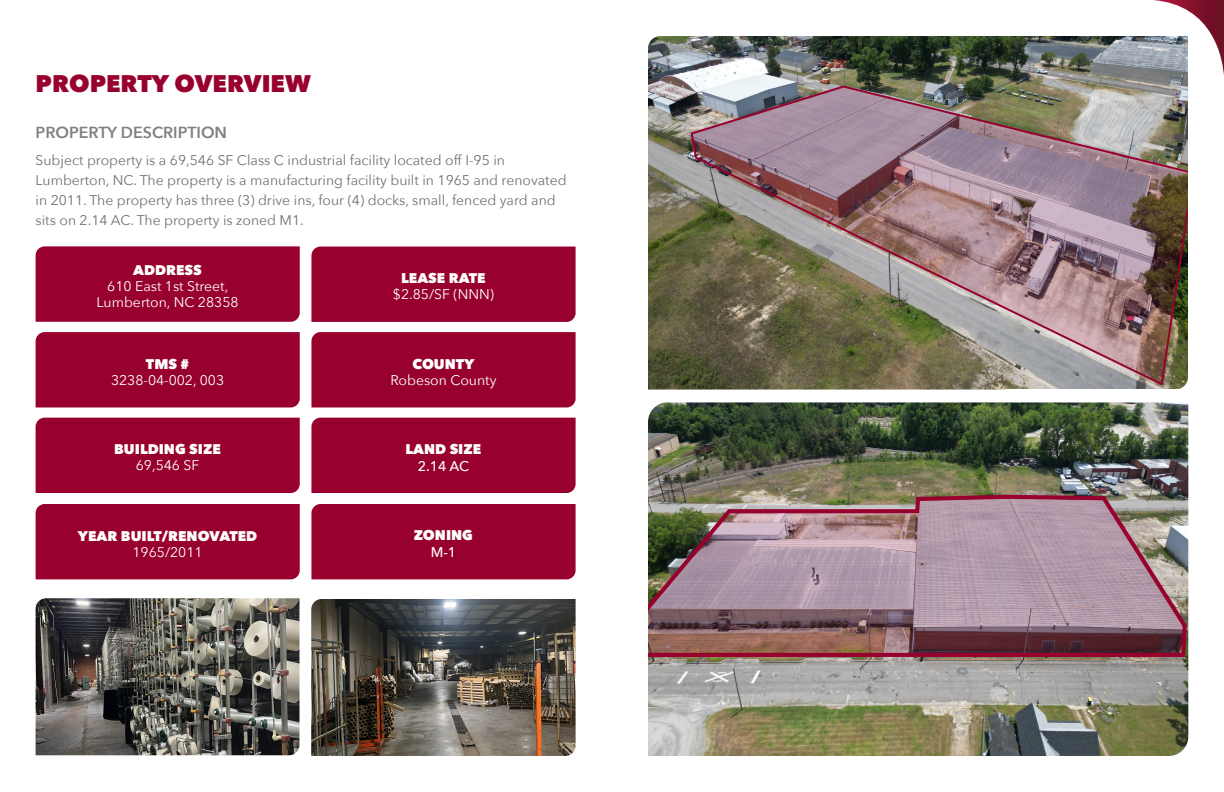
<style>
.page{position:relative;width:1224px;height:792px;background:#fff}
.page>*{position:absolute;margin:0;border:0;box-sizing:border-box;transform-origin:0 0}
.t1{font:800 24px "Avenir Next";color:#98012d}
.t2{font:600 16px "Avenir Next";color:#7e8083}
.t3{font:14px/20px "Avenir Next";color:#707271}
.t4{font:14px "Avenir Next";color:#fff}
.t5{font:800 14px "Avenir Next";color:#fff}
.t6{font:500 14px "Avenir Next";color:#fff}
</style>
<div class="page">
<svg style="left:1153px;top:0;width:71px;height:76px"></svg>
<div style="left:36px;top:332px;width:264px;height:75px;background:#98012d"></div>
<div style="left:36px;top:418px;width:264px;height:75px;background:#98012d"></div>
<div style="left:311px;top:247px;width:265px;height:75px;background:#98012d"></div>
<div style="left:311px;top:332px;width:265px;height:75px;background:#98012d"></div>
<div style="left:311px;top:418px;width:265px;height:75px;background:#98012d"></div>
<div style="left:36px;top:246px;width:264px;height:76px;background:#98012d"></div>
<div style="left:36px;top:504px;width:264px;height:75px;background:#98012d"></div>
<div style="left:311px;top:504px;width:265px;height:75px;background:#98012d"></div>
<img style="left:648px;top:36px;width:540px;height:354px">
<img style="left:311px;top:599px;width:265px;height:157px">
<img style="left:36px;top:598px;width:264px;height:157px">
<img style="left:689px;top:85px;width:499px;height:302px">
<img style="left:692px;top:87px;width:496px;height:297px">
<img style="left:648px;top:402px;width:540px;height:354px">
<img style="left:648px;top:494px;width:541px;height:165px">
<img style="left:648px;top:497px;width:537px;height:158px">
<p class="t1" style="left:36px;top:68px;width:277px">PROPERTY OVERVIEW</p>
<p class="t2" style="left:36px;top:119px;width:193px">PROPERTY DESCRIPTION</p>
<p class="t3" style="left:36px;top:150px;width:533px">Subject property is a 69,546 SF Class C industrial facility located off I-95 in Lumberton, NC. The property is a manufacturing facility built in 1965 and renovated in 2011. The property has three (3) drive ins, four (4) docks, small, fenced yard and sits on 2.14 AC. The property is zoned M1.</p>
<p class="t5" style="left:133px;top:262px;width:70px">ADDRESS</p>
<p class="t4" style="left:107px;top:274px;width:123px">610 East 1st Street,</p>
<p class="t4" style="left:97px;top:290px;width:143px">Lumberton, NC 28358</p>
<p class="t5" style="left:401px;top:270px;width:86px">LEASE RATE</p>
<p class="t4" style="left:393px;top:282px;width:103px">$2.85/SF (NNN)</p>
<p class="t5" style="left:146px;top:355px;width:45px">TMS #</p>
<p class="t4" style="left:111px;top:368px;width:115px">3238-04-002, 003</p>
<p class="t5" style="left:412px;top:355px;width:64px">COUNTY</p>
<p class="t4" style="left:390px;top:368px;width:108px">Robeson County</p>
<p class="t5" style="left:114px;top:441px;width:108px">BUILDING SIZE</p>
<p class="t4" style="left:136px;top:454px;width:65px">69,546 SF</p>
<p class="t5" style="left:406px;top:440px;width:77px">LAND SIZE</p>
<p class="t6" style="left:418px;top:454px;width:53px">2.14 AC</p>
<p class="t5" style="left:78px;top:527px;width:181px">YEAR BUILT/RENOVATED</p>
<p class="t4" style="left:133px;top:540px;width:72px">1965/2011</p>
<p class="t5" style="left:414px;top:527px;width:61px">ZONING</p>
<p class="t6" style="left:431px;top:540px;width:27px">M-1</p>
</div>
